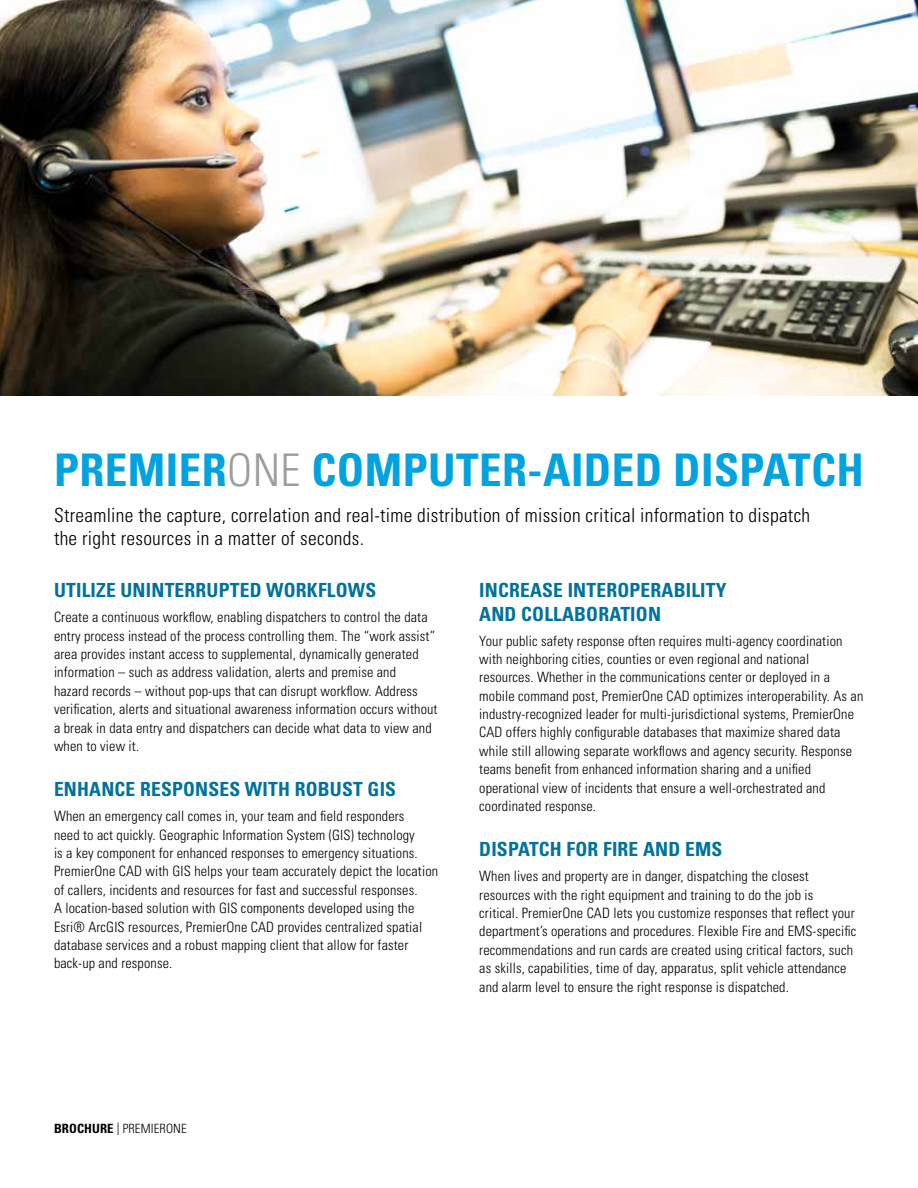
<style>
.page{position:relative;width:918px;height:1188px;background:#fff}
.page>*{position:absolute;margin:0;border:0;box-sizing:border-box;transform-origin:0 0}
.t1{font:700 condensed 45px "Univers LT Std";letter-spacing:.01em;color:#00a3e0}
.t2{font:300 condensed 19.5px/23.2px "Univers LT Std";letter-spacing:.015em;color:#000}
.t3{font:700 condensed 19.5px/23.2px "Univers LT Std";letter-spacing:.01em;color:#00729d}
.t4{font:300 condensed 14.25px/18.3px "Univers LT Std";letter-spacing:.01em;color:#000}
.t5{font:300 condensed 12.75px "Univers";letter-spacing:.01em;color:#000}
.s1{font-family:"Univers";font-weight:300;color:#9d9d9c}
.s2{font-weight:700}
</style>
<div class="page">
<img style="left:0;top:0;width:918px;height:396px">
<h1 class="t1" style="left:54px;top:442px;width:812px">PREMIER<span class="s1">ONE</span> COMPUTER-AIDED DISPATCH</h1>
<h2 class="t2" style="left:54px;top:503px;width:758px">Streamline the capture, correlation and real-time distribution of mission critical information to dispatch the right resources in a matter of seconds.</h2>
<h2 class="t3" style="left:54px;top:579px;width:324px">UTILIZE UNINTERRUPTED WORKFLOWS</h2>
<p class="t4" style="left:54px;top:608px;width:385px">Create a continuous workflow, enabling dispatchers to control the data entry process instead of the process controlling them. The “work assist” area provides instant access to supplemental, dynamically generated information – such as address validation, alerts and premise and<br>hazard records – without pop-ups that can disrupt workflow. Address verification, alerts and situational awareness information occurs without a break in data entry and dispatchers can decide what data to view and when to view it.</p>
<h2 class="t3" style="left:54px;top:778px;width:344px">ENHANCE RESPONSES WITH ROBUST GIS</h2>
<p class="t4" style="left:54px;top:807px;width:386px">When an emergency call comes in, your team and field responders<br>need to act quickly. Geographic Information System (GIS) technology<br>is a key component for enhanced responses to emergency situations.<br>PremierOne CAD with GIS helps your team accurately depict the location of callers, incidents and resources for fast and successful responses.<br>A location-based solution with GIS components developed using the Esri® ArcGIS resources, PremierOne CAD provides centralized spatial database services and a robust mapping client that allow for faster back-up and response.</p>
<h2 class="t3" style="left:479px;top:579px;width:249px">INCREASE INTEROPERABILITY<br>AND COLLABORATION</h2>
<p class="t4" style="left:479px;top:631px;width:386px">Your public safety response often requires multi-agency coordination with neighboring cities, counties or even regional and national resources. Whether in the communications center or deployed in a mobile command post, PremierOne CAD optimizes interoperability. As an industry-recognized leader for multi-jurisdictional systems, PremierOne CAD offers highly configurable databases that maximize shared data while still allowing separate workflows and agency security. Response teams benefit from enhanced information sharing and a unified operational view of incidents that ensure a well-orchestrated and coordinated response.</p>
<h2 class="t3" style="left:479px;top:838px;width:245px">DISPATCH FOR FIRE AND EMS</h2>
<p class="t4" style="left:479px;top:867px;width:379px">When lives and property are in danger, dispatching the closest resources with the right equipment and training to do the job is<br>critical. PremierOne CAD lets you customize responses that reflect your department’s operations and procedures. Flexible Fire and EMS-specific recommendations and run cards are created using critical factors, such as skills, capabilities, time of day, apparatus, split vehicle attendance and alarm level to ensure the right response is dispatched.</p>
<p class="t5" style="left:54px;top:1121px;width:134px"><span class="s2">BROCHURE</span> | PREMIERONE</p>
</div>
